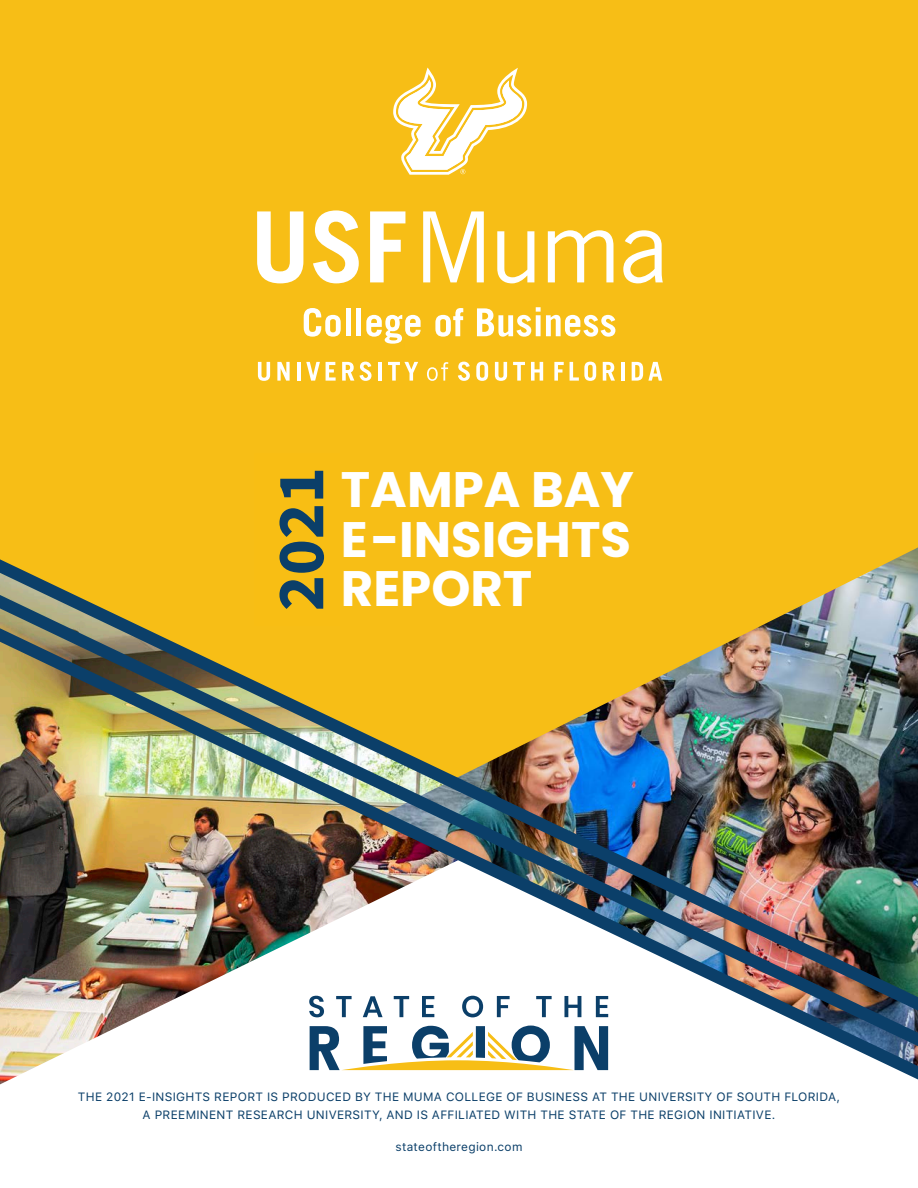
<style>
.page{position:relative;width:918px;height:1188px;background:#fff}
.page>*{position:absolute;margin:0;border:0;box-sizing:border-box;transform-origin:0 0}
.t1{font:700 67.65px "Source Sans Pro";color:#0b3f69}
.t2{font:600 58.65px "Poppins";color:#0b3f69}
.t3{font:700 49.8px/49.8px "Poppins";color:#fff}
.t4{font:13.65px "Source Sans Pro";letter-spacing:.025em;color:#0b3f69}
.t5{font:12px "SF Pro Text";letter-spacing:.025em;color:#0b3f69}
</style>
<div class="page">
<div style="left:0;top:0;width:918px;height:544px;background:#f7be16"></div>
<svg style="left:0;top:1065px;width:918px;height:20px"></svg>
<svg style="left:0;top:1032px;width:918px;height:33px"></svg>
<img style="left:0;top:544px;width:918px;height:488px">
<svg style="left:393px;top:68px;width:134px;height:107px"></svg>
<svg style="left:257px;top:211px;width:46px;height:72px"></svg>
<svg style="left:313px;top:210px;width:46px;height:73px"></svg>
<svg style="left:370px;top:211px;width:35px;height:71px"></svg>
<svg style="left:423px;top:211px;width:61px;height:71px"></svg>
<svg style="left:497px;top:231px;width:37px;height:52px"></svg>
<svg style="left:548px;top:230px;width:65px;height:52px"></svg>
<svg style="left:623px;top:230px;width:40px;height:53px"></svg>
<svg style="left:304px;top:308px;width:37px;height:29px"></svg>
<div style="left:346px;top:308px;width:5px;height:28px;background:#fff"></div>
<hr style="left:357px;top:308px;width:4px;height:28px;background:#fff">
<svg style="left:366px;top:315px;width:55px;height:29px"></svg>
<svg style="left:435px;top:308px;width:28px;height:29px"></svg>
<svg style="left:477px;top:307px;width:138px;height:30px"></svg>
<svg style="left:258px;top:362px;width:12px;height:19px"></svg>
<svg style="left:277px;top:362px;width:13px;height:19px"></svg>
<hr style="left:297px;top:362px;width:3px;height:19px;background:#fff">
<svg style="left:306px;top:362px;width:14px;height:19px"></svg>
<svg style="left:326px;top:362px;width:10px;height:19px"></svg>
<svg style="left:342px;top:362px;width:30px;height:19px"></svg>
<hr style="left:378px;top:362px;width:4px;height:19px;background:#fff">
<svg style="left:388px;top:362px;width:30px;height:19px"></svg>
<svg style="left:427px;top:362px;width:21px;height:19px"></svg>
<svg style="left:458px;top:362px;width:12px;height:19px"></svg>
<svg style="left:476px;top:362px;width:12px;height:19px"></svg>
<svg style="left:495px;top:362px;width:12px;height:19px"></svg>
<svg style="left:513px;top:362px;width:12px;height:19px"></svg>
<svg style="left:531px;top:362px;width:12px;height:19px"></svg>
<svg style="left:554px;top:362px;width:10px;height:19px"></svg>
<svg style="left:570px;top:362px;width:26px;height:19px"></svg>
<svg style="left:603px;top:362px;width:12px;height:19px"></svg>
<hr style="left:621px;top:362px;width:4px;height:19px;background:#fff">
<svg style="left:632px;top:362px;width:30px;height:19px"></svg>
<div style="left:254px;top:453px;width:86px;height:172px;background:#f8be14"></div>
<p class="t2" style="left:279px;top:610px;width:145px;rotate:-90deg">2020</p>
<p class="t1" style="left:255px;top:611px;width:146px;rotate:-90deg">2021</p>
<p class="t3" style="left:341px;top:465px;width:295px">TAMPA BAY<br>E-INSIGHTS</p>
<p class="t3" style="left:341px;top:564px;width:193px">REPORT</p>
<p class="t5" style="left:78px;top:1088px;width:764px">THE 2021 E-INSIGHTS REPORT IS PRODUCED BY THE MUMA COLLEGE OF BUSINESS AT THE UNIVERSITY OF SOUTH FLORIDA,</p>
<p class="t5" style="left:143px;top:1106px;width:634px">A PREEMINENT RESEARCH UNIVERSITY, AND IS AFFILIATED WITH THE STATE OF THE REGION INITIATIVE.</p>
<p class="t5" style="left:396px;top:1138px;width:128px">stateoftheregion.com</p>
<p class="t4" style="left:90px;top:1094px;width:740px">THE 2020 E-INSIGHTS REPORT IS PRODUCED BY THE MUMA COLLEGE OF BUSINESS AT THE UNIVERSITY OF SOUTH FLORIDA,</p>
</div>
